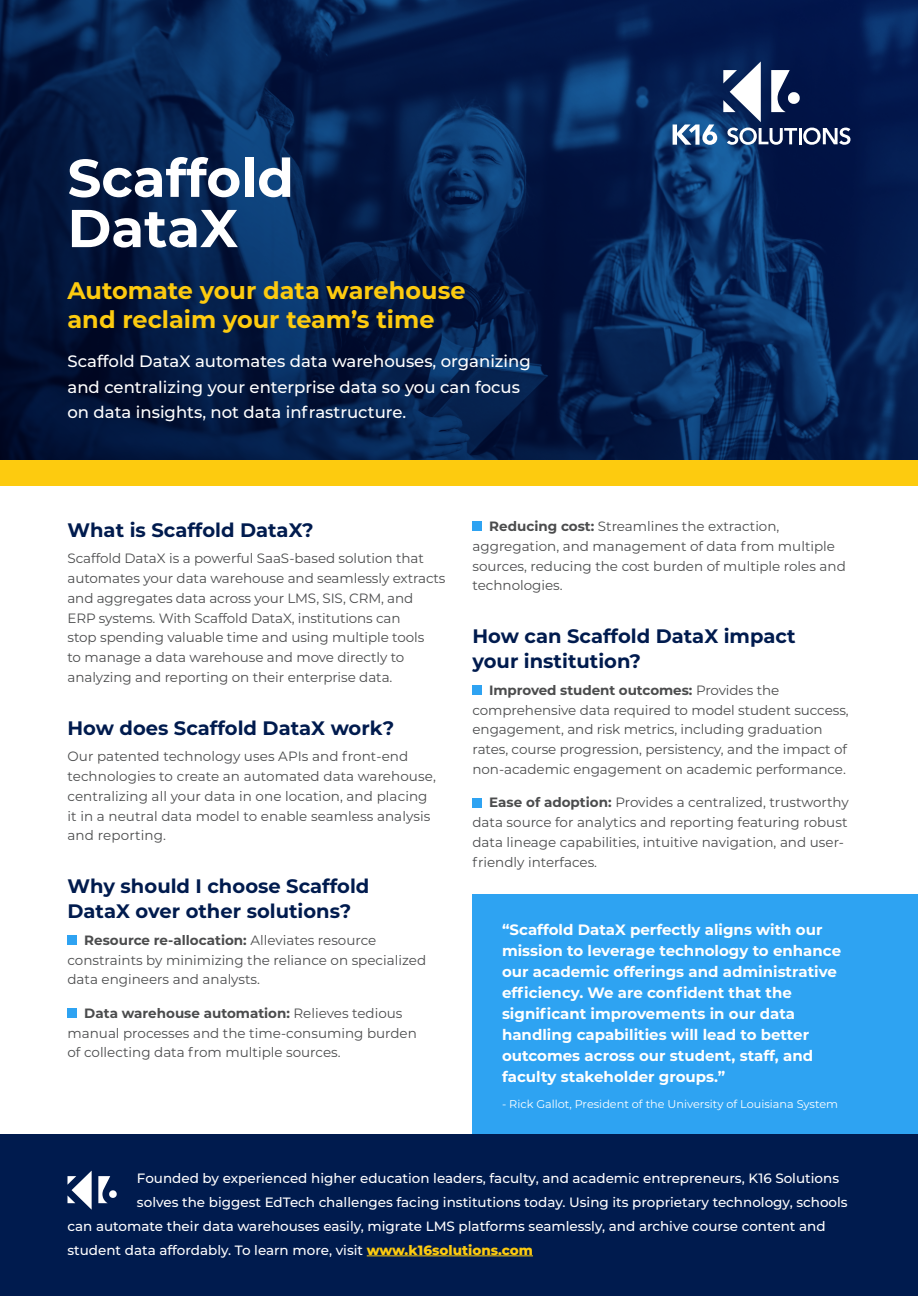
<style>
.page{position:relative;width:918px;height:1296px;background:#fff}
.page>*{position:absolute;margin:0;border:0;box-sizing:border-box;transform-origin:0 0}
.t1{font:700 53.1px/50.2px "Montserrat";color:#fff}
.t2{font:700 24px/28.8px "Montserrat";color:#fdcb0f}
.Light_11ptx{font:700 19.5px/25.5px "Montserrat";color:#001b4e}
.Light_11ptx-2{font:500 16.5px/25.5px "Montserrat";color:#fff}
.Light_11ptx-3{font:700 15px/21px "Montserrat";color:#fff}
.Light_11ptx-4{font:13.5px/19.8px "Montserrat";letter-spacing:-.005em;color:#4b4c4d}
.Light_11ptx-5{font:500 13.5px "Montserrat";color:#fff}
.Light_11ptx-6{font:11.25px "Montserrat";color:#fff}
.s1{font-weight:700}
.s2{font-weight:800;color:#fdcb0f}
</style>
<div class="page">
<div style="left:68px;top:936px;width:9px;height:9px;background:#2ea3f2"></div>
<div style="left:68px;top:1009px;width:9px;height:9px;background:#2ea3f2"></div>
<div style="left:472px;top:522px;width:10px;height:9px;background:#2ea3f2"></div>
<div style="left:472px;top:686px;width:10px;height:9px;background:#2ea3f2"></div>
<div style="left:472px;top:798px;width:10px;height:9px;background:#2ea3f2"></div>
<div style="left:472px;top:894px;width:446px;height:241px;background:#2ea3f2"></div>
<img style="left:0;top:0;width:918px;height:460px">
<div style="left:0;top:1134px;width:918px;height:162px;background:#001b4e"></div>
<svg style="left:673px;top:124px;width:44px;height:21px"></svg>
<svg style="left:723px;top:61px;width:127px;height:84px"></svg>
<hr style="left:367px;top:1256px;width:166px;height:1px;background:#fdcb0f">
<svg style="left:98px;top:1176px;width:19px;height:27px"></svg>
<svg style="left:67px;top:1171px;width:25px;height:39px"></svg>
<div style="left:0;top:460px;width:918px;height:25px;background:#fdcb0f"></div>
<p class="t1" style="left:68px;top:150px;width:228px">Scaffold<br>DataX</p>
<p class="t2" style="left:68px;top:275px;width:400px">Automate your data warehouse and reclaim your team’s time</p>
<p class="Light_11ptx-2" style="left:68px;top:348px;width:465px">Scaffold DataX automates data warehouses, organizing and centralizing your enterprise data so you can focus on data insights, not data infrastructure.</p>
<p class="Light_11ptx" style="left:68px;top:516px;width:248px">What is Scaffold DataX?</p>
<p class="Light_11ptx-4" style="left:68px;top:548px;width:380px">Scaffold DataX is a powerful SaaS-based solution that automates your data warehouse and seamlessly extracts and aggregates data across your LMS, SIS, CRM, and<br>ERP systems. With Scaffold DataX, institutions can<br>stop spending valuable time and using multiple tools<br>to manage a data warehouse and move directly to analyzing and reporting on their enterprise data.</p>
<p class="Light_11ptx" style="left:68px;top:714px;width:328px">How does Scaffold DataX work?</p>
<p class="Light_11ptx-4" style="left:68px;top:746px;width:370px">Our patented technology uses APIs and front-end technologies to create an automated data warehouse, centralizing all your data in one location, and placing it in a neutral data model to enable seamless analysis and reporting.</p>
<p class="Light_11ptx" style="left:68px;top:872px;width:303px">Why should I choose Scaffold<br>DataX over other solutions?</p>
<p class="Light_11ptx-4" style="left:68px;top:930px;width:360px;text-indent:17px"><span class="s1">Resource re-allocation:</span> Alleviates resource constraints by minimizing the reliance on specialized data engineers and analysts.</p>
<p class="Light_11ptx-4" style="left:68px;top:1003px;width:351px;text-indent:17px"><span class="s1">Data warehouse automation:</span> Relieves tedious manual processes and the time-consuming burden of collecting data from multiple sources.</p>
<p class="Light_11ptx-4" style="left:472px;top:516px;width:375px;text-indent:17px"><span class="s1">Reducing cost:</span> Streamlines the extraction, aggregation, and management of data from multiple sources, reducing the cost burden of multiple roles and technologies.</p>
<p class="Light_11ptx" style="left:472px;top:622px;width:325px">How can Scaffold DataX impact your institution?</p>
<p class="Light_11ptx-4" style="left:472px;top:680px;width:378px;text-indent:17px"><span class="s1">Improved student outcomes:</span> Provides the comprehensive data required to model student success, engagement, and risk metrics, including graduation rates, course progression, persistency, and the impact of non-academic engagement on academic performance.</p>
<p class="Light_11ptx-4" style="left:472px;top:792px;width:378px;text-indent:17px"><span class="s1">Ease of adoption:</span> Provides a centralized, trustworthy data source for analytics and reporting featuring robust data lineage capabilities, intuitive navigation, and user&shy;friendly interfaces.</p>
<p class="Light_11ptx-3" style="left:502px;top:918px;width:341px">“Scaffold DataX perfectly aligns with our mission to leverage technology to enhance our academic offerings and administrative efficiency. We are confident that the significant improvements in our data handling capabilities will lead to better outcomes across our student, staff, and faculty stakeholder groups.”</p>
<p class="Light_11ptx-6" style="left:502px;top:1097px;width:338px">- Rick Gallot, President of the University of Louisiana System</p>
<p class="Light_11ptx-5" style="left:137px;top:1168px;width:704px">Founded by experienced higher education leaders, faculty, and academic entrepreneurs, K16 Solutions</p>
<p class="Light_11ptx-5" style="left:137px;top:1192px;width:712px">solves the biggest EdTech challenges facing institutions today. Using its proprietary technology, schools</p>
<p class="Light_11ptx-5" style="left:68px;top:1216px;width:760px">can automate their data warehouses easily, migrate LMS platforms seamlessly, and archive course content and</p>
<p class="Light_11ptx-5" style="left:68px;top:1240px;width:467px">student data affordably. To learn more, visit <span class="s2">www.k16solutions.com</span></p>
</div>
